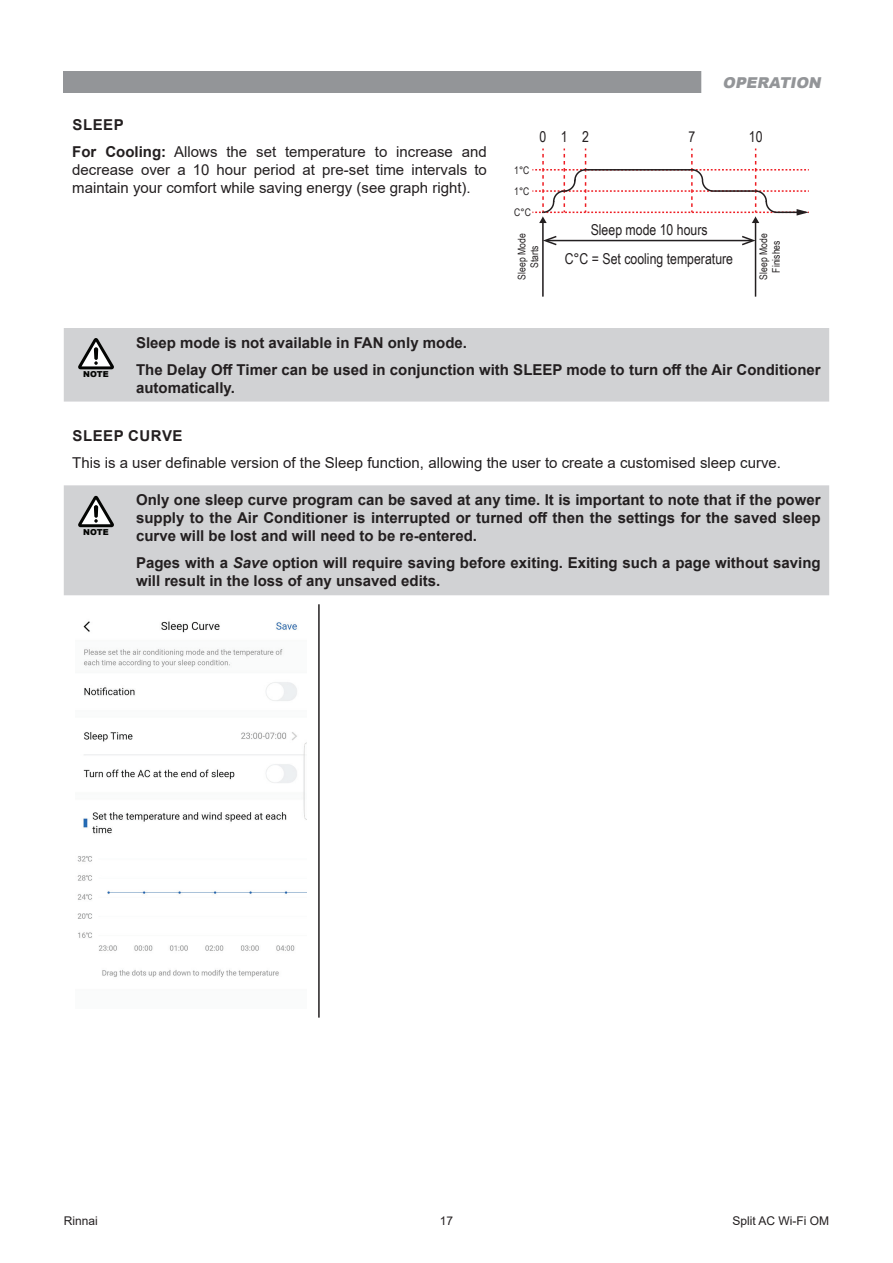
<style>
.page{position:relative;width:893px;height:1263px;background:#fff}
.page>*{position:absolute;margin:0;border:0;box-sizing:border-box;transform-origin:0 0}
.t1{font:700 15px/18px "Arial";color:#231f20}
.t2{font:15px/27px "Arial";color:#231f20}
.t3{font:15px "Arial Narrow";color:#231f20}
.t4{font:700 15px "Arial";letter-spacing:.035em;color:#231f20}
.t5{font:italic 900 15px "Arial";color:#939598}
.t6{font:12px "Arial";color:#231f20}
.t7{font:10.5px/12.6px "Arial Narrow";color:#231f20;text-align:center}
.t8{font:900 8.25px "Arial";color:#040503}
.s1{font-weight:700}
.s2{font-style:italic}
</style>
<div class="page">
<hr style="left:755px;top:222px;width:1px;height:75px;background:#231f20">
<hr style="left:542px;top:222px;width:2px;height:75px;background:#231f20">
<svg style="left:532px;top:149px;width:277px;height:74px"></svg>
<hr style="left:547px;top:240px;width:204px;height:1px;background:#231f20">
<svg style="left:543px;top:236px;width:14px;height:9px"></svg>
<svg style="left:742px;top:236px;width:13px;height:9px"></svg>
<div style="left:64px;top:328px;width:765px;height:74px;background:#d1d2d4"></div>
<svg style="left:78px;top:338px;width:36px;height:31px"></svg>
<svg style="left:94px;top:347px;width:4px;height:13px"></svg>
<div style="left:64px;top:485px;width:765px;height:110px;background:#d1d2d4"></div>
<svg style="left:78px;top:496px;width:36px;height:31px"></svg>
<svg style="left:94px;top:505px;width:4px;height:13px"></svg>
<hr style="left:318px;top:604px;width:2px;height:413px;background:#231f20">
<img style="left:77px;top:621px;width:229px;height:357px">
<div style="left:64px;top:71px;width:765px;height:21px;background:#939598"></div>
<div style="left:701px;top:64px;width:141px;height:36px;background:#fff"></div>
<p class="t2" style="left:72px;top:111px;width:416px"><span class="s1">SLEEP<br>For Cooling:</span> Allows the set temperature to increase and</p>
<p class="t2" style="left:72px;top:161px;width:416px;line-height:18px">decrease over a 10 hour period at pre-set time intervals to maintain your comfort while saving energy (see graph right).</p>
<p class="t5" style="left:723px;top:72px;width:103px">OPERATION</p>
<p class="t7" style="left:514px;top:163px;width:17px">1°C</p>
<p class="t7" style="left:514px;top:180px;width:18px;line-height:21.3px;text-align:left">1°C<br>C°C</p>
<p class="t3" style="left:540px;top:126px;width:8px">0</p>
<p class="t7" style="left:515px;top:280px;width:47px;rotate:-90deg">Sleep Mode<br>Starts</p>
<p class="t3" style="left:561px;top:126px;width:8px">1</p>
<p class="t3" style="left:688px;top:126px;width:8px">7</p>
<p class="t3" style="left:749px;top:126px;width:15px">10</p>
<p class="t3" style="left:582px;top:126px;width:8px">2</p>
<p class="t3" style="left:591px;top:219px;width:118px">Sleep mode 10 hours</p>
<p class="t3" style="left:565px;top:248px;width:170px">C°C = Set cooling temperature</p>
<p class="t7" style="left:757px;top:280px;width:47px;rotate:-90deg">Sleep Mode<br>Finishes</p>
<p class="t1" style="left:136px;top:329px;width:686px;line-height:27px">Sleep mode is not available in FAN only mode.<br>The Delay Off Timer can be used in conjunction with SLEEP mode to turn off the Air Conditioner</p>
<p class="t1" style="left:136px;top:379px;width:100px">automatically.</p>
<p class="t4" style="left:73px;top:425px;width:112px">SLEEP CURVE</p>
<p class="t2" style="left:72px;top:449px;width:710px">This is a user definable version of the Sleep function, allowing the user to create a customised sleep curve.</p>
<p class="t8" style="left:83px;top:368px;width:27px">NOTE</p>
<p class="t8" style="left:83px;top:526px;width:27px">NOTE</p>
<p class="t1" style="left:136px;top:491px;width:686px;text-align:justify">Only one sleep curve program can be saved at any time. It is important to note that if the power supply to the Air Conditioner is interrupted or turned off then the settings for the saved sleep curve will be lost and will need to be re-entered.</p>
<p class="t1" style="left:136px;top:554px;width:686px">Pages with a <span class="s2">Save</span> option will require saving before exiting. Exiting such a page without saving will result in the loss of any unsaved edits.</p>
<p class="t6" style="left:64px;top:1212px;width:36px">Rinnai</p>
<p class="t6" style="left:440px;top:1212px;width:15px">17</p>
<p class="t6" style="left:732px;top:1212px;width:98px">Split AC Wi-Fi OM</p>
</div>
